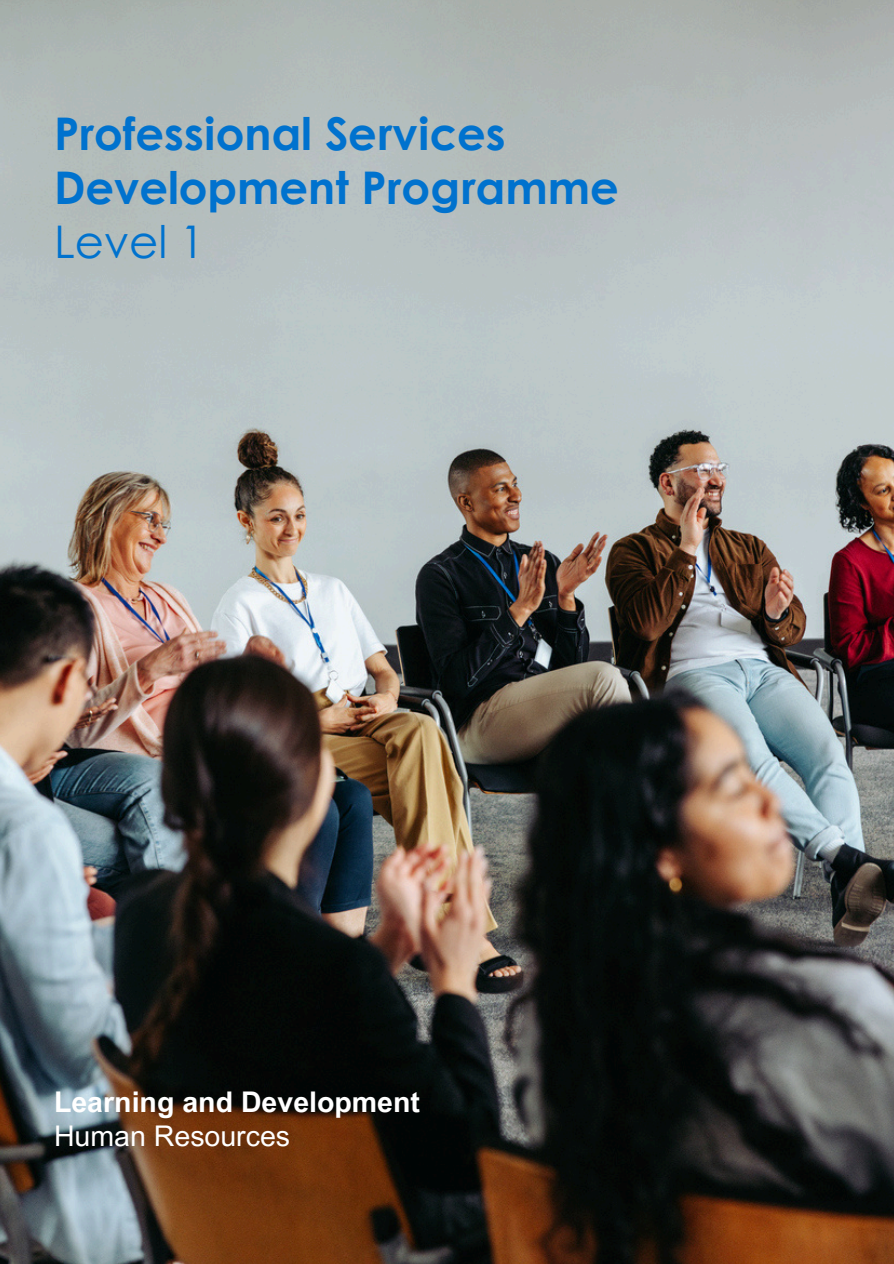
<style>
.page{position:relative;width:894px;height:1264px;background:#fff}
.page>*{position:absolute;margin:0;border:0;box-sizing:border-box;transform-origin:0 0}
.t1{font:700 45px/54px "Century Gothic";color:#0072ce}
.t2{font:700 28.5px "Arial MT Pro";color:#fff}
.t3{font:28.5px "Arial MT Pro";color:#fff}
.s1{font-weight:400}
</style>
<div class="page">
<img style="left:0;top:0;width:893px;height:1263px">
<p class="t1" style="left:54px;top:105px;width:566px">Professional Services<br>Development Programme<br><span class="s1">Level 1</span></p>
<h1 class="t2" style="left:54px;top:1091px;width:367px">Learning and Development</h1>
<p class="t3" style="left:54px;top:1125px;width:237px">Human Resources</p>
</div>
